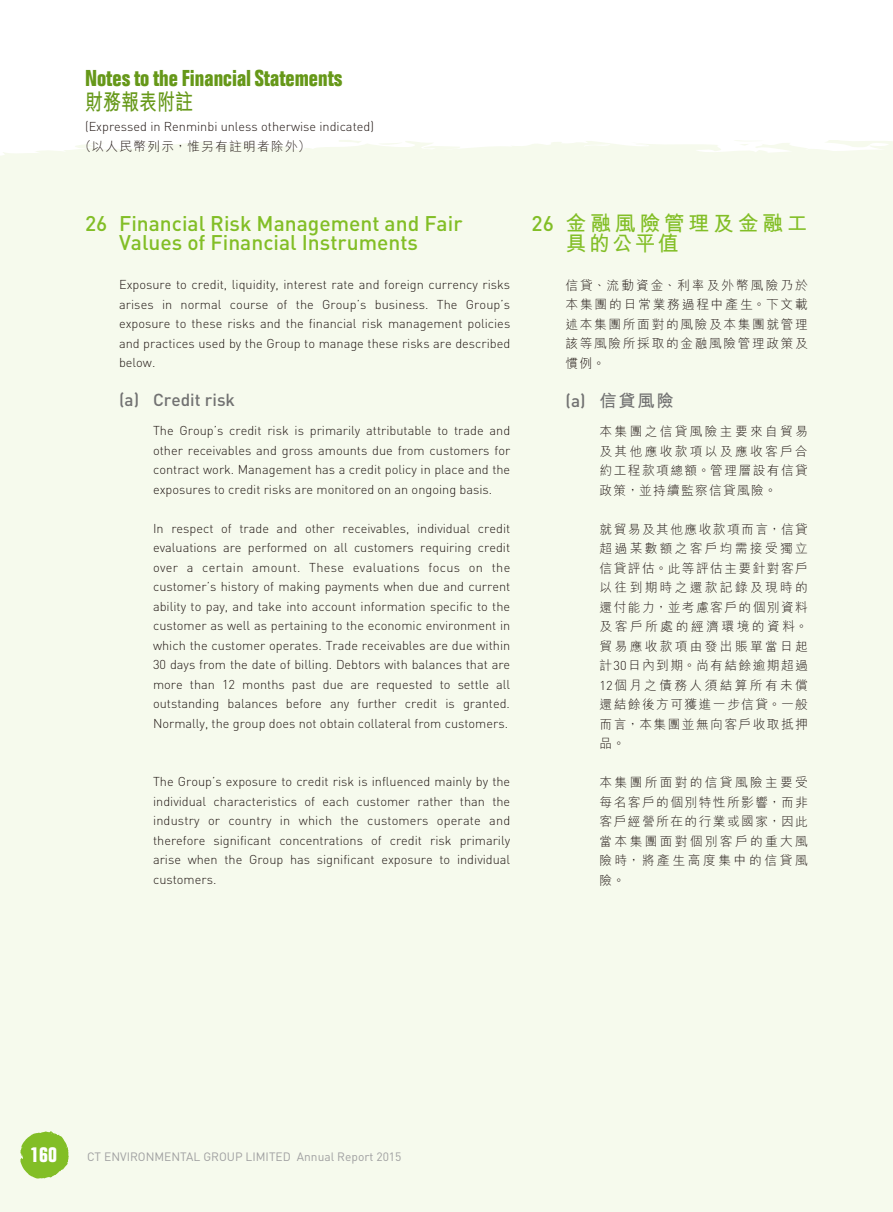
<style>
.page{position:relative;width:893px;height:1212px;background:#f6faed}
.page>*{position:absolute;margin:0;border:0;box-sizing:border-box;transform-origin:0 0}
.t1{font:700 condensed 22.5px "Folio Std";color:#669819}
.t2{font:700 22.5px "M Hei HK";color:#669819;scale:.8 1}
.t3{font:500 21px/19.5px "DIN Pro";color:#82be26;text-align:center}
.t4{font:700 21px/19.5px "M Hei HK";letter-spacing:.17em;color:#82be26}
.t5{font:700 condensed 21px "Folio Std";color:#fff}
.t6{font:500 17.25px "DIN Pro";color:#727272}
.t7{font:700 17.25px "M Hei HK";color:#727272}
.t8{font:300 12.75px/19.5px "DIN Pro";color:#231916;text-align:justify}
.t9{font:300 12.75px/19.5px "M Hei HK";letter-spacing:.125em;color:#231916;text-align:justify}
.t10{font:300 12.75px "M Hei HK";letter-spacing:.1em;color:#231916}
.t11{font:12px "DIN Pro";color:#a0a0a1}
.s1{font-family:"DIN Pro";font-weight:500}
.s2{font-family:"DIN Pro"}
</style>
<div class="page">
<svg style="left:0;top:150px;width:849px;height:6px"></svg>
<div style="left:0;top:0;width:893px;height:150px;background:#fff"></div>
<svg style="left:20px;top:1131px;width:49px;height:47px"></svg>
<h1 class="t1" style="left:85px;top:66px;width:259px">Notes to the Financial Statements</h1>
<h1 class="t2" style="left:85px;top:86px;width:136px">財務報表附註</h1>
<p class="t8" style="left:85px;top:116px;width:290px">(Expressed in Renminbi unless otherwise indicated)</p>
<p class="t10" style="left:79px;top:140px;width:234px">（以人民幣列示，惟另有註明者除外）</p>
<h2 class="t3" style="left:85px;top:212px;width:379px">26 Financial Risk Management and Fair<br>Values of Financial Instruments</h2>
<p class="t8" style="left:119px;top:274px;width:393px">Exposure to credit, liquidity, interest rate and foreign currency risks arises in normal course of the Group’s business. The Group’s exposure to these risks and the financial risk management policies and practices used by the Group to manage these risks are described below.</p>
<h3 class="t6" style="left:119px;top:388px;width:118px">(a) Credit risk</h3>
<p class="t8" style="left:153px;top:420px;width:359px">The Group’s credit risk is primarily attributable to trade and other receivables and gross amounts due from customers for contract work. Management has a credit policy in place and the exposures to credit risks are monitored on an ongoing basis.</p>
<p class="t8" style="left:153px;top:518px;width:359px">In respect of trade and other receivables, individual credit evaluations are performed on all customers requiring credit over a certain amount. These evaluations focus on the customer’s history of making payments when due and current ability to pay, and take into account information specific to the customer as well as pertaining to the economic environment in which the customer operates. Trade receivables are due within 30 days from the date of billing. Debtors with balances that are more than 12 months past due are requested to settle all outstanding balances before any further credit is granted.<br>Normally, the group does not obtain collateral from customers.</p>
<p class="t8" style="left:153px;top:771px;width:359px">The Group’s exposure to credit risk is influenced mainly by the individual characteristics of each customer rather than the industry or country in which the customers operate and therefore significant concentrations of credit risk primarily arise when the Group has significant exposure to individual customers.</p>
<h2 class="t4" style="left:566px;top:212px;width:244px;text-indent:-34px"><span class="s1">26</span> 金融風險管理及金融工具的公平值</h2>
<p class="t9" style="left:566px;top:275px;width:244px">信貸、流動資金、利率及外幣風險乃於本集團的日常業務過程中產生。下文載述本集團所面對的風險及本集團就管理該等風險所採取的金融風險管理政策及慣例。</p>
<h3 class="t7" style="left:566px;top:388px;width:110px"><span class="s1">(a)</span> 信貸風險</h3>
<p class="t9" style="left:600px;top:421px;width:210px">本集團之信貸風險主要來自貿易及其他應收款項以及應收客戶合約工程款項總額。管理層設有信貸政策，並持續監察信貸風險。</p>
<p class="t9" style="left:600px;top:519px;width:210px">就貿易及其他應收款項而言，信貸超過某數額之客戶均需接受獨立信貸評估。此等評估主要針對客戶以往到期時之還款記錄及現時的還付能力，並考慮客戶的個別資料及客戶所處的經濟環境的資料。貿易應收款項由發出賬單當日起計<span class="s2">30</span>日內到期。尚有結餘逾期超過<span class="s2">12</span>個月之債務人須結算所有未償還結餘後方可獲進一步信貸。一般而言，本集團並無向客戶收取抵押品。</p>
<p class="t9" style="left:600px;top:772px;width:210px">本集團所面對的信貸風險主要受每名客戶的個別特性所影響，而非客戶經營所在的行業或國家，因此當本集團面對個別客戶的重大風險時，將產生高度集中的信貸風險。</p>
<h2 class="t5" style="left:30px;top:1143px;width:28px">160</h2>
<p class="t11" style="left:87px;top:1148px;width:316px">CT ENVIRONMENTAL GROUP LIMITED Annual Report 2015</p>
</div>
